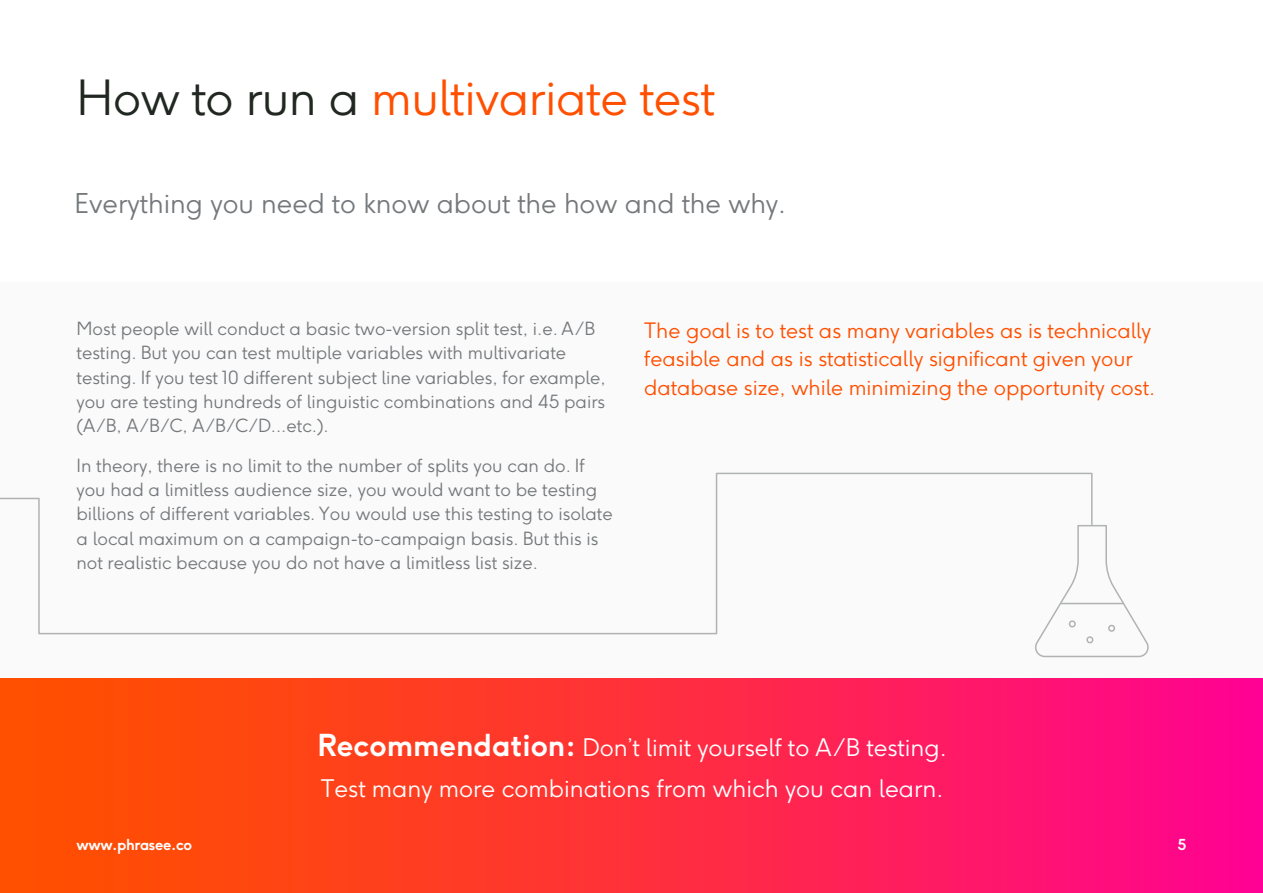
<style>
.page{position:relative;width:1263px;height:893px;background:#fff}
.page>*{position:absolute;margin:0;border:0;box-sizing:border-box;transform-origin:0 0}
.t1{font:300 48px "F37 Ginger";letter-spacing:-.01em;color:#ff4f00}
.t2{font:300 27px "F37 Ginger";color:#75787b}
.t3{font:300 24px/40.5px "F37 Ginger";color:#fff}
.t4{font:300 21px/28.5px "F37 Ginger";color:#ff4f00}
.t5{font:300 18px/24.3px "F37 Ginger";color:#75787b}
.t6{font:700 15px "F37 Ginger";letter-spacing:-.025em;color:#fff}
.s1{color:#212721}
.s2{font-weight:700;font-size:30px}
</style>
<div class="page">
<div style="left:0;top:283px;width:1263px;height:501px;background:#fafafa"></div>
<div style="left:0;top:679px;width:1263px;height:214px;background:linear-gradient(to right,#ff5600,#ff058c)"></div>
<svg style="left:1035px;top:525px;width:114px;height:133px"></svg>
<svg style="left:0;top:472px;width:1093px;height:163px"></svg>
<h1 class="t1" style="left:77px;top:77px;width:640px"><span class="s1">How to run a</span> multivariate test</h1>
<h2 class="t2" style="left:75px;top:191px;width:713px">Everything you need to know about the how and the why.</h2>
<p class="t5" style="left:77px;top:318px;width:531px">Most people will conduct a basic two-version split test, i.e. A/B testing. But you can test multiple variables with multivariate testing. If you test 10 different subject line variables, for example, you are testing hundreds of linguistic combinations and 45 pairs (A/B, A/B/C, A/B/C/D...etc.).</p>
<p class="t5" style="left:77px;top:455px;width:538px">In theory, there is no limit to the number of splits you can do. If you had a limitless audience size, you would want to be testing billions of different variables. You would use this testing to isolate a local maximum on a campaign-to-campaign basis. But this is not realistic because you do not have a limitless list size.</p>
<p class="t4" style="left:644px;top:318px;width:512px">The goal is to test as many variables as is technically feasible and as is statistically significant given your database size, while minimizing the opportunity cost.</p>
<h3 class="t3" style="left:317px;top:730px;width:631px"><span class="s2">Recommendation:</span> Don’t limit yourself to A/B testing.<br>Test many more combinations from which you can learn.</h3>
<p class="t6" style="left:77px;top:838px;width:117px">www.phrasee.co</p>
<p class="t6" style="left:1177px;top:838px;width:10px">5</p>
</div>
